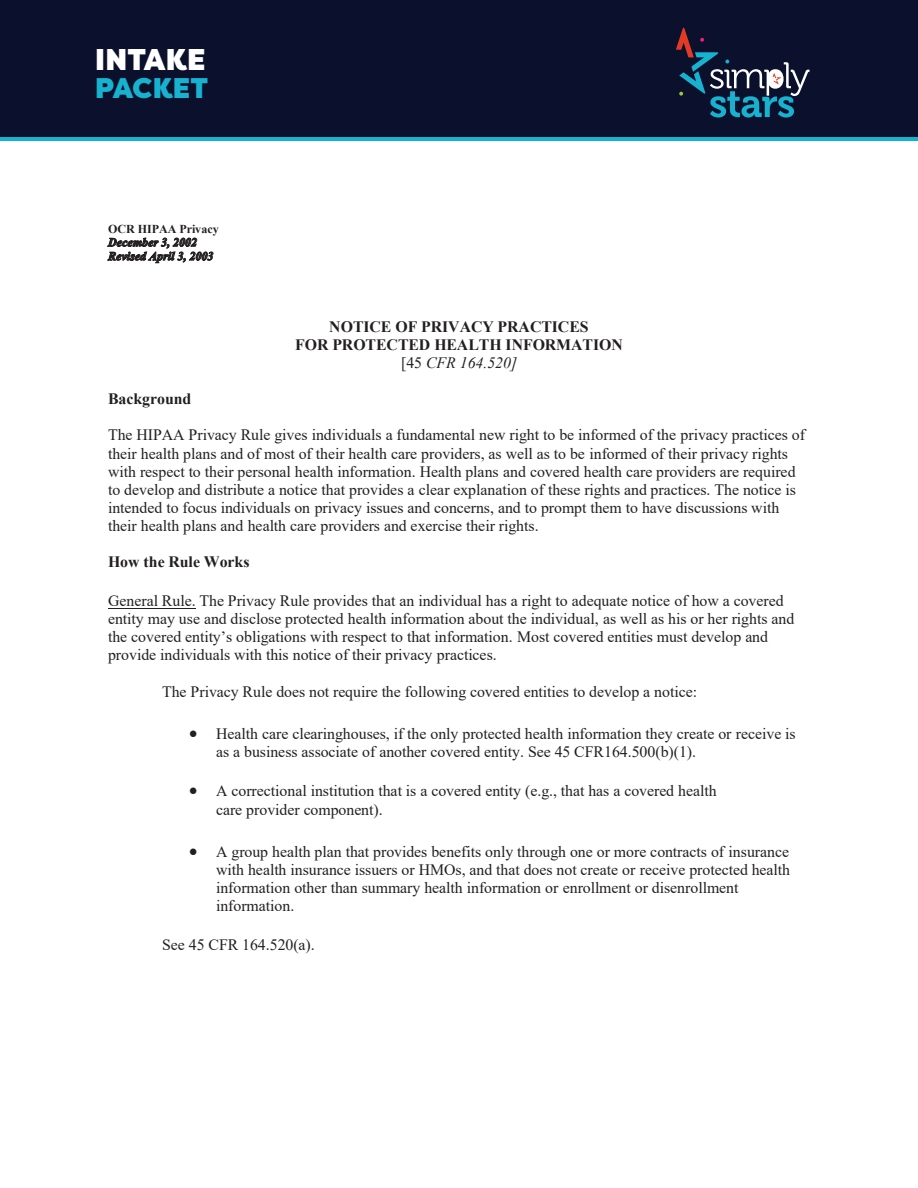
<style>
.page{position:relative;width:918px;height:1188px;background:#fff}
.page>*{position:absolute;margin:0;border:0;box-sizing:border-box;transform-origin:0 0}
.t1{font:900 30px "Filson Pro";letter-spacing:.01em;color:#fff}
.t2{font:900 28.5px "Filson Pro";letter-spacing:.01em;color:#17b2d0}
.t3{font:15.9px/18.1px "Times New Roman";color:#231f20}
.t4{font:700 15.9px/18.1px "Times New Roman";letter-spacing:-.005em;color:#231f20;text-align:center}
.t5{font:italic 700 12px/13.8px "Times New Roman";letter-spacing:.005em;color:#231f20}
.t6{font:700 12px "Times New Roman";color:#231f20}
.s1{font-weight:400}
.s2{font-weight:400;font-style:italic}
</style>
<div class="page">
<div style="left:0;top:0;width:918px;height:139px;background:#0b102c"></div>
<hr style="left:0;top:137px;width:918px;height:4px;background:#17b2d0">
<svg style="left:107px;top:238px;width:106px;height:25px"></svg>
<hr style="left:108px;top:608px;width:88px;height:1px;background:#231f20">
<svg style="left:676px;top:27px;width:134px;height:91px"></svg>
<h1 class="t1" style="left:95px;top:41px;width:112px">INTAKE</h1>
<h2 class="t2" style="left:95px;top:70px;width:115px">PACKET</h2>
<p class="t6" style="left:108px;top:220px;width:112px">OCR HIPAA Privacy</p>
<p class="t5" style="left:108px;top:235px;width:107px">December 3, 2002<br>Revised April 3, 2003</p>
<p class="t4" style="left:295px;top:317px;width:329px">NOTICE OF PRIVACY PRACTICES<br>FOR PROTECTED HEALTH INFORMATION <span class="s1">[45</span> <span class="s2">CFR 164.520]</span></p>
<p class="t4" style="left:108px;top:389px;width:85px">Background</p>
<p class="t3" style="left:108px;top:426px;width:698px">The HIPAA Privacy Rule gives individuals a fundamental new right to be informed of the privacy practices of their health plans and of most of their health care providers, as well as to be informed of their privacy rights with respect to their personal health information. Health plans and covered health care providers are required to develop and distribute a notice that provides a clear explanation of these rights and practices. The notice is intended to focus individuals on privacy issues and concerns, and to prompt them to have discussions with their health plans and health care providers and exercise their rights.</p>
<p class="t4" style="left:108px;top:552px;width:143px">How the Rule Works</p>
<p class="t3" style="left:108px;top:591px;width:688px">General Rule. The Privacy Rule provides that an individual has a right to adequate notice of how a covered entity may use and disclose protected health information about the individual, as well as his or her rights and the covered entity’s obligations with respect to that information. Most covered entities must develop and provide individuals with this notice of their privacy practices.</p>
<p class="t3" style="left:162px;top:682px;width:537px">The Privacy Rule does not require the following covered entities to develop a notice:</p>
<p class="t3" style="left:216px;top:724px;width:581px;text-indent:-27px">• Health care clearinghouses, if the only protected health information they create or receive is as a business associate of another covered entity. See 45 CFR164.500(b)(1).</p>
<p class="t3" style="left:216px;top:782px;width:502px;text-indent:-27px">• A correctional institution that is a covered entity (e.g., that has a covered health care provider component).</p>
<p class="t3" style="left:216px;top:842px;width:576px;text-indent:-27px">• A group health plan that provides benefits only through one or more contracts of insurance with health insurance issuers or HMOs, and that does not create or receive protected health information other than summary health information or enrollment or disenrollment information.</p>
<p class="t3" style="left:162px;top:935px;width:154px">See 45 CFR 164.520(a).</p>
</div>
